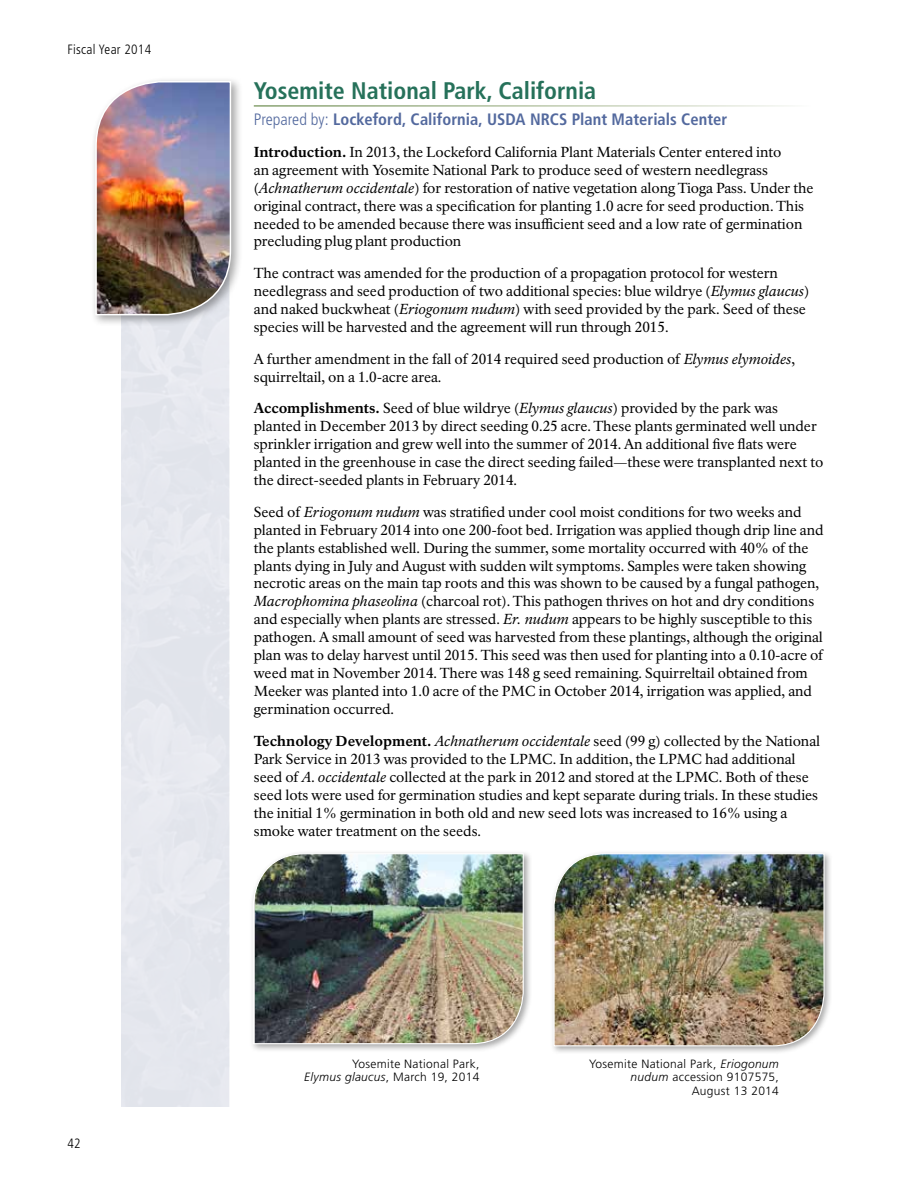
<style>
.page{position:relative;width:918px;height:1188px;background:#fff}
.page>*{position:absolute;margin:0;border:0;box-sizing:border-box;transform-origin:0 0}
.t1{font:700 condensed 24px "Frutiger LT Std";color:#26715a}
.t2{font:700 condensed 16.5px "Frutiger LT Std";letter-spacing:.005em;color:#53699e}
.t3{font:14.25px/18px "NPS Rawlinson OT";color:#000}
.t4{font:300 condensed 13.5px "Frutiger LT Std";letter-spacing:.02em;color:#000}
.t5{font:300 12px/13.5px "Frutiger LT Std";letter-spacing:.025em;color:#000;text-align:right}
.s1{font-weight:300}
.s2{font-weight:800}
.s3{font-style:italic}
</style>
<div class="page">
<div style="left:122px;top:327px;width:108px;height:780px;background:#e5e7ee"></div>
<div style="left:91px;top:76px;width:152px;height:251px;background:#000;opacity:.35"></div>
<img style="left:95px;top:80px;width:137px;height:236px">
<div style="left:249px;top:850px;width:283px;height:203px;background:#000;opacity:.35"></div>
<img style="left:252px;top:853px;width:272px;height:192px">
<div style="left:550px;top:850px;width:283px;height:205px;background:#000;opacity:.35"></div>
<img style="left:553px;top:853px;width:272px;height:194px">
<p class="t4" style="left:68px;top:42px;width:85px">Fiscal Year 2014</p>
<p class="t4" style="left:68px;top:1135px;width:15px">42</p>
<h1 class="t1" style="left:254px;top:76px;width:344px">Yosemite National Park, California</h1>
<p class="t2" style="left:254px;top:110px;width:475px"><span class="s1">Prepared by:</span> Lockeford, California, USDA NRCS Plant Materials Center</p>
<p class="t3" style="left:254px;top:143px;width:561px"><span class="s2">Introduction.</span> In 2013, the Lockeford California Plant Materials Center entered into<br>an agreement with Yosemite National Park to produce seed of western needlegrass (<span class="s3">Achnatherum occidentale</span>) for restoration of native vegetation along Tioga Pass. Under the original contract, there was a specification for planting 1.0 acre for seed production. This needed to be amended because there was insufficient seed and a low rate of germination precluding plug plant production</p>
<p class="t3" style="left:254px;top:264px;width:557px">The contract was amended for the production of a propagation protocol for western needlegrass and seed production of two additional species: blue wildrye (<span class="s3">Elymus glaucus</span>) and naked buckwheat (<span class="s3">Eriogonum nudum</span>) with seed provided by the park. Seed of these species will be harvested and the agreement will run through 2015.</p>
<p class="t3" style="left:254px;top:350px;width:543px">A further amendment in the fall of 2014 required seed production of <span class="s3">Elymus elymoides</span>, squirreltail, on a 1.0-acre area.</p>
<p class="t3" style="left:254px;top:399px;width:571px"><span class="s2">Accomplishments.</span> Seed of blue wildrye (<span class="s3">Elymus glaucus</span>) provided by the park was planted in December 2013 by direct seeding 0.25 acre. These plants germinated well under sprinkler irrigation and grew well into the summer of 2014. An additional five flats were planted in the greenhouse in case the direct seeding failed—these were transplanted next to the direct-seeded plants in February 2014.</p>
<p class="t3" style="left:254px;top:503px;width:571px">Seed of <span class="s3">Eriogonum nudum</span> was stratified under cool moist conditions for two weeks and planted in February 2014 into one 200-foot bed. Irrigation was applied though drip line and the plants established well. During the summer, some mortality occurred with 40% of the plants dying in July and August with sudden wilt symptoms. Samples were taken showing necrotic areas on the main tap roots and this was shown to be caused by a fungal pathogen, <span class="s3">Macrophomina phaseolina</span> (charcoal rot). This pathogen thrives on hot and dry conditions and especially when plants are stressed. <span class="s3">Er. nudum</span> appears to be highly susceptible to this pathogen. A small amount of seed was harvested from these plantings, although the original plan was to delay harvest until 2015. This seed was then used for planting into a 0.10-acre of weed mat in November 2014. There was 148 g seed remaining. Squirreltail obtained from Meeker was planted into 1.0 acre of the PMC in October 2014, irrigation was applied, and germination occurred.</p>
<p class="t3" style="left:254px;top:732px;width:568px"><span class="s2">Technology Development.</span> <span class="s3">Achnatherum occidentale</span> seed (99 g) collected by the National Park Service in 2013 was provided to the LPMC. In addition, the LPMC had additional seed of <span class="s3">A. occidentale</span> collected at the park in 2012 and stored at the LPMC. Both of these seed lots were used for germination studies and kept separate during trials. In these studies the initial 1% germination in both old and new seed lots was increased to 16% using a smoke water treatment on the seeds.</p>
<p class="t5" style="left:304px;top:1057px;width:177px">Yosemite National Park,<br><span class="s3">Elymus glaucus</span>, March 19, 2014</p>
<p class="t5" style="left:589px;top:1057px;width:191px">Yosemite National Park, <span class="s3">Eriogonum nudum</span> accession 9107575,<br>August 13 2014</p>
</div>
